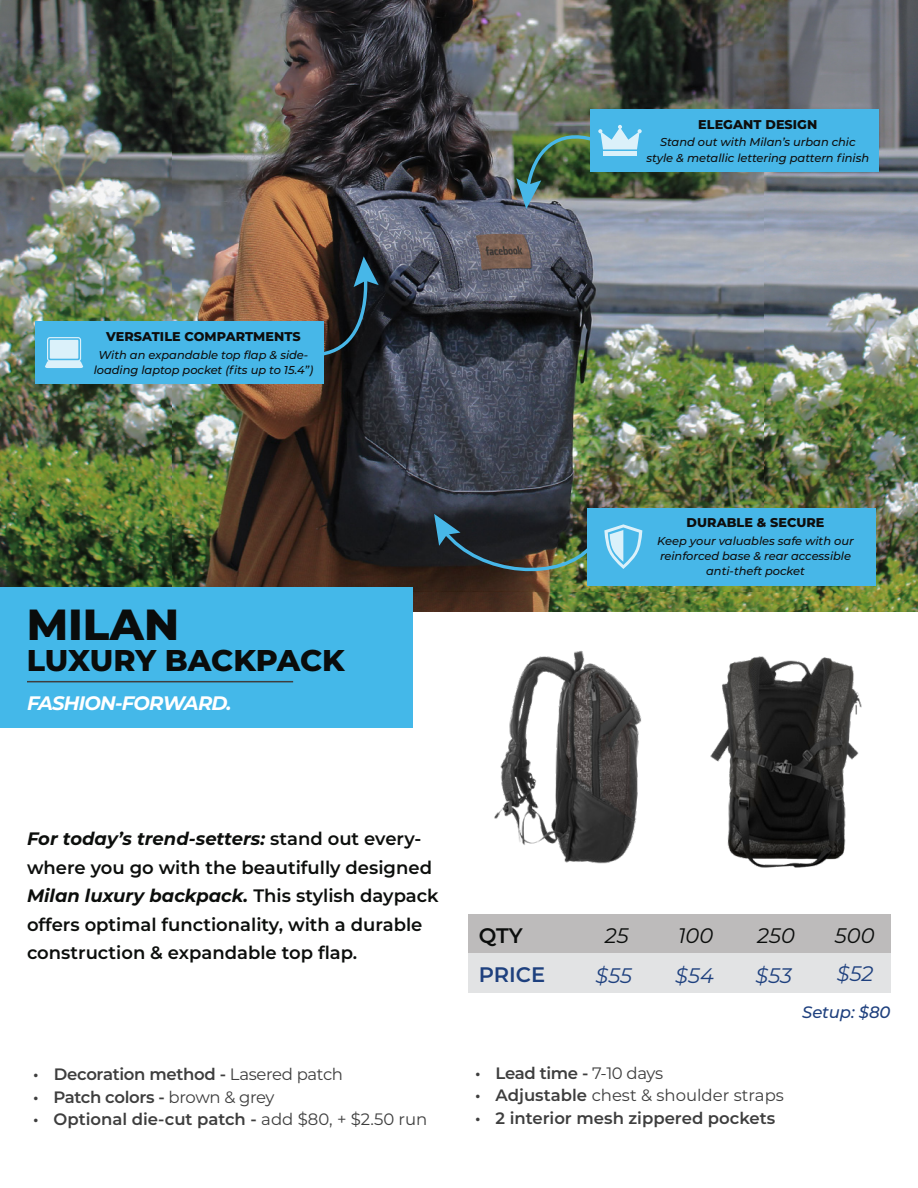
<style>
.page{position:relative;width:918px;height:1188px;background:#fff}
.page>*{position:absolute;margin:0;border:0;box-sizing:border-box;transform-origin:0 0}
.t1{font:800 43.5px "Montserrat";color:#0a0c0b}
.t2{font:800 30px "Montserrat";letter-spacing:-.01em;color:#0a0c0b}
.t3{font:italic 21px "Montserrat";letter-spacing:-.005em;color:#1e407e}
.t4{font:italic 21px "Montserrat";color:#0b0d0c}
.t5{font:600 21px "Montserrat";color:#1e407e}
.t6{font:600 21px "Montserrat";color:#0b0d0c}
.t7{font:italic 700 19.5px "Montserrat";letter-spacing:-.04em;color:#fff}
.t8{font:600 18px/28.5px "Montserrat";color:#0c0e0c}
.t9{font:600 16.5px "Montserrat";letter-spacing:-.005em;color:#3e3e3e}
.t10{font:16.5px "Montserrat";color:#3e3e3e}
.t11{font:600 16.5px "Montserrat";letter-spacing:-.025em;color:#3e3e3e}
.t12{font:italic 500 16.5px "Montserrat";letter-spacing:-.01em;color:#1e407e}
.t13{font:800 12.75px "Montserrat";letter-spacing:.005em;color:#0e0e0e}
.t14{font:italic 500 11.4px/15.3px "Montserrat";letter-spacing:-.005em;color:#0e0e0e;text-align:center}
.s1{font-weight:700;font-style:italic}
.s2{font-weight:400}
.s3{font-weight:600}
</style>
<div class="page">
<img style="left:494px;top:650px;width:147px;height:214px">
<img style="left:0;top:0;width:918px;height:612px">
<img style="left:172px;top:0;width:592px;height:592px">
<svg style="left:318px;top:256px;width:61px;height:102px;background:#23292c"></svg>
<img style="left:434px;top:514px;width:154px;height:67px">
<div style="left:590px;top:110px;width:289px;height:62px;background:#47b7e8"></div>
<div style="left:588px;top:508px;width:288px;height:77px;background:#47b7e8"></div>
<div style="left:36px;top:322px;width:288px;height:62px;background:#47b7e8"></div>
<img style="left:516px;top:125px;width:126px;height:84px">
<svg style="left:604px;top:524px;width:38px;height:45px"></svg>
<div style="left:47px;top:337px;width:34px;height:24px;border:1px solid #fff;border-radius:2px"></div>
<div style="left:50px;top:340px;width:28px;height:19px;background:#dbf1fa"></div>
<svg style="left:45px;top:361px;width:38px;height:7px"></svg>
<div style="left:0;top:588px;width:412px;height:140px;background:#44b8e9"></div>
<hr style="left:27px;top:681px;width:266px;height:1px;background:#3e3e3e">
<img style="left:710px;top:656px;width:152px;height:212px">
<div style="left:468px;top:914px;width:423px;height:40px;background:#bdbbbb"></div>
<div style="left:468px;top:954px;width:423px;height:39px;background:#e2e3e4"></div>
<p class="t13" style="left:698px;top:115px;width:121px">ELEGANT DESIGN</p>
<p class="t14" style="left:647px;top:134px;width:224px">Stand out with Milan’s urban chic style &amp; metallic lettering pattern finish</p>
<p class="t13" style="left:106px;top:327px;width:196px">VERSATILE COMPARTMENTS</p>
<p class="t14" style="left:94px;top:346px;width:221px">With an expandable top flap &amp; side&shy;loading laptop pocket (fits up to 15.4”)</p>
<p class="t1" style="left:27px;top:593px;width:154px">MILAN</p>
<p class="t2" style="left:27px;top:639px;width:319px">LUXURY BACKPACK</p>
<p class="t7" style="left:27px;top:689px;width:206px">FASHION-FORWARD.</p>
<p class="t13" style="left:687px;top:513px;width:139px">DURABLE &amp; SECURE</p>
<p class="t14" style="left:657px;top:533px;width:198px">Keep your valuables safe with our reinforced base &amp; rear accessible anti-theft pocket</p>
<p class="t8" style="left:27px;top:824px;width:413px"><span class="s1">For today’s trend-setters:</span> stand out every&shy;where you go with the beautifully designed <span class="s1">Milan luxury backpack.</span> This stylish daypack offers optimal functionality, with a durable construction &amp; expandable top flap.</p>
<p class="t9" style="left:33px;top:1063px;width:311px">• Decoration method - <span class="s2">Lasered patch</span></p>
<p class="t11" style="left:33px;top:1085px;width:243px">• Patch colors - <span class="s2">brown &amp; grey</span></p>
<p class="t9" style="left:33px;top:1108px;width:396px">• Optional die-cut patch - <span class="s2">add $80, + $2.50 run</span></p>
<p class="t6" style="left:479px;top:921px;width:45px">QTY</p>
<p class="t4" style="left:605px;top:922px;width:25px">25</p>
<p class="t3" style="left:595px;top:961px;width:38px">$55</p>
<p class="t4" style="left:678px;top:922px;width:37px">100</p>
<p class="t3" style="left:675px;top:961px;width:40px">$54</p>
<p class="t4" style="left:757px;top:922px;width:39px">250</p>
<p class="t3" style="left:755px;top:961px;width:38px">$53</p>
<p class="t4" style="left:835px;top:922px;width:41px">500</p>
<p class="t5" style="left:479px;top:959px;width:68px">PRICE</p>
<p class="t3" style="left:837px;top:960px;width:38px">$52</p>
<p class="t12" style="left:802px;top:1001px;width:90px">Setup: $80</p>
<p class="t9" style="left:475px;top:1061px;width:189px">• Lead time - <span class="s2">7-10 days</span></p>
<p class="t10" style="left:475px;top:1084px;width:310px"><span class="s3">• Adjustable</span> chest &amp; shoulder straps</p>
<p class="t9" style="left:475px;top:1106px;width:301px">• 2 interior mesh zippered pockets</p>
</div>
